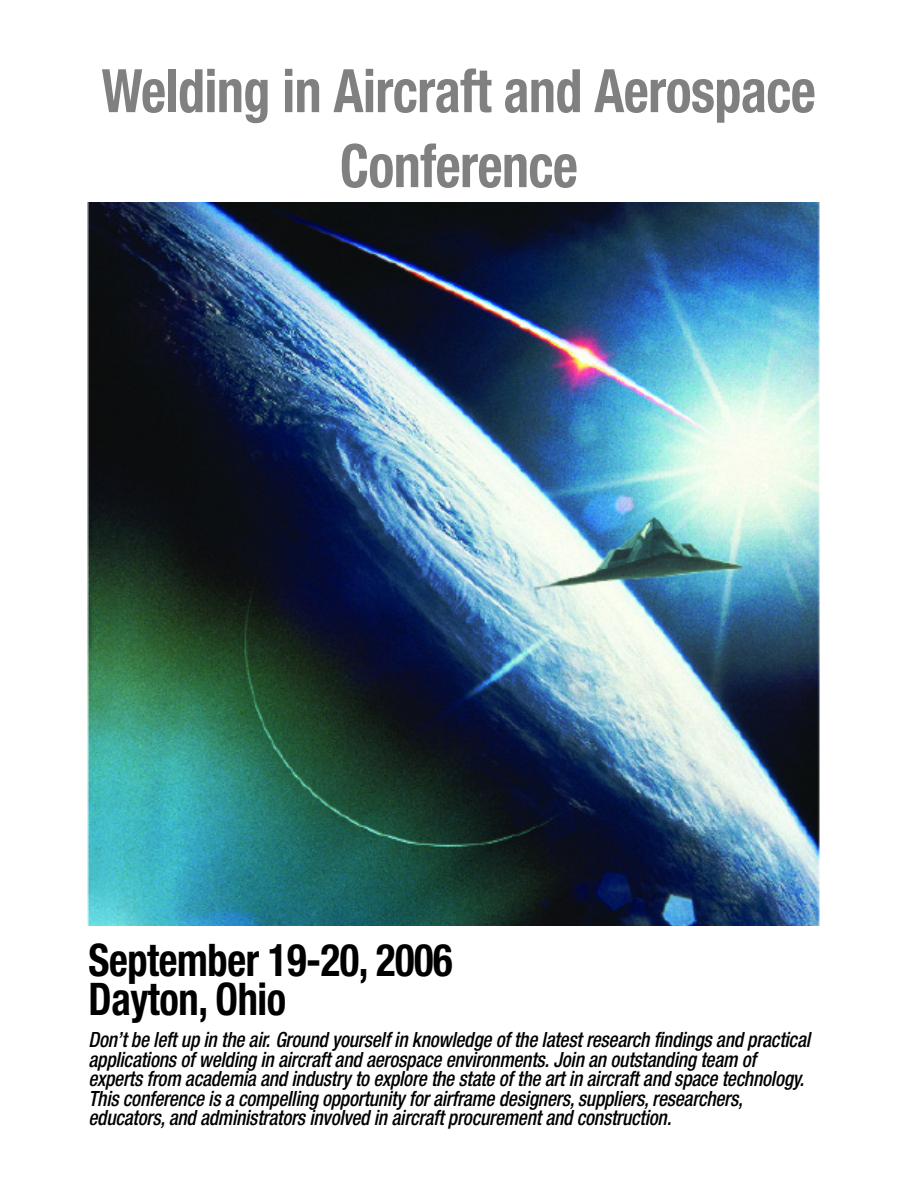
<style>
.page{position:relative;width:918px;height:1188px;background:#fff}
.page>*{position:absolute;margin:0;border:0;box-sizing:border-box;transform-origin:0 0}
.t1{font:700 condensed 60px/75px "Helvetica Neue";letter-spacing:-.01em;color:#808080;text-align:center;scale:.9 1}
.t2{font:700 condensed 45px/39px "Helvetica Neue";letter-spacing:-.01em;color:#000;scale:.9 1}
.t3{font:italic 500 condensed 21px/19.5px "Helvetica Neue";letter-spacing:-.01em;color:#000;scale:.92 1}
</style>
<div class="page">
<img style="left:87px;top:202px;width:733px;height:724px">
<h1 class="t1" style="left:102px;top:59px;width:795px">Welding in Aircraft and Aerospace<br>Conference</h1>
<h2 class="t2" style="left:88px;top:944px;width:406px">September 19-20, 2006<br>Dayton, Ohio</h2>
<p class="t3" style="left:88px;top:1032px;width:786px">Don’t be left up in the air. Ground yourself in knowledge of the latest research findings and practical applications of welding in aircraft and aerospace environments. Join an outstanding team of experts from academia and industry to explore the state of the art in aircraft and space technology.<br>This conference is a compelling opportunity for airframe designers, suppliers, researchers, educators, and administrators involved in aircraft procurement and construction.</p>
</div>
